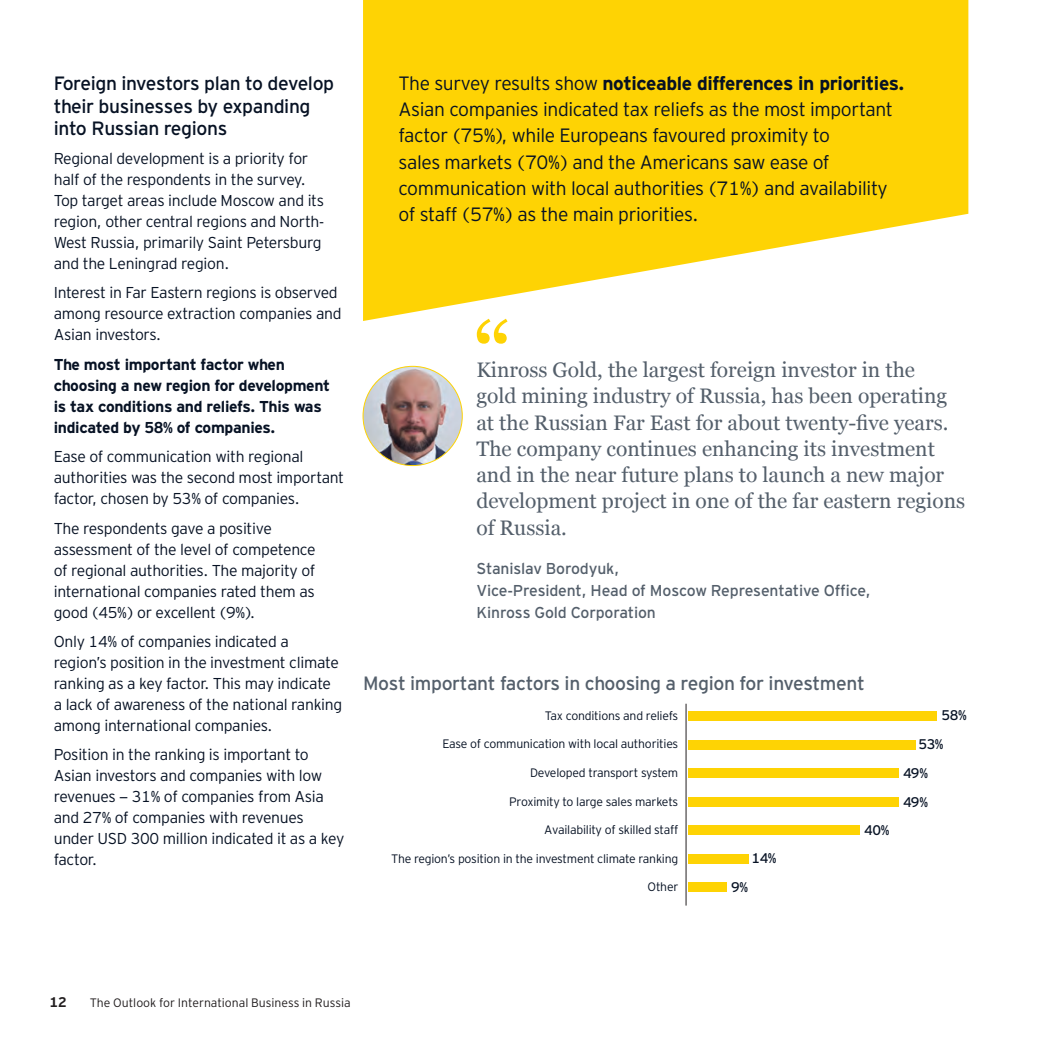
<style>
.page{position:relative;width:1042px;height:1042px;background:#fff}
.page>*{position:absolute;margin:0;border:0;box-sizing:border-box;transform-origin:0 0}
.t1{font:94.5px "Georgia";color:#fed304}
.t2{font:21px/26.2px "Georgia";color:#545f6b}
.t3{font:300 19.25px/26.2px "EY Interstate";letter-spacing:-.02em;color:#071224}
.t4{font:19.25px/22.8px "EY Interstate";letter-spacing:-.02em;color:#071224}
.t5{font:19.25px "EY Interstate";letter-spacing:-.02em;color:#545f6b}
.t6{font:300 15.75px/21px "EY Interstate";letter-spacing:-.02em;color:#071224}
.t7{font:700 15.75px/21px "EY Interstate";letter-spacing:-.02em;color:#071224}
.t8{font:15.75px/21.9px "EY Interstate";letter-spacing:-.01em;color:#545f6b}
.t9{font:14px/28.7px "EY Interstate";letter-spacing:-.04em;color:#071224}
.t10{font:700 14px "EY Interstate";color:#231f20}
.t11{font:300 12.25px "EY Interstate";letter-spacing:-.02em;color:#071224}
.t12{font:300 12.25px "EY Interstate";color:#231f20}
.s1{font-weight:700}
</style>
<div class="page">
<svg style="left:363px;top:0;width:605px;height:321px;fill:#fed304"></svg>
<hr style="left:685px;top:704px;width:1px;height:201px;background:#231f20">
<div style="left:688px;top:711px;width:249px;height:10px;background:#fed304"></div>
<div style="left:688px;top:797px;width:211px;height:9px;background:#fed304"></div>
<div style="left:688px;top:768px;width:211px;height:10px;background:#fed304"></div>
<div style="left:688px;top:854px;width:60px;height:10px;background:#fed304"></div>
<div style="left:688px;top:740px;width:228px;height:9px;background:#fed304"></div>
<div style="left:688px;top:825px;width:172px;height:10px;background:#fed304"></div>
<div style="left:688px;top:882px;width:39px;height:10px;background:#fed304"></div>
<img style="left:363px;top:366px;width:99px;height:99px;border-radius:50px">
<p class="t4" style="left:54px;top:70px;width:282px">Foreign investors plan to develop their businesses by expanding into Russian regions</p>
<p class="t6" style="left:54px;top:147px;width:272px">Regional development is a priority for half of the respondents in the survey.<br>Top target areas include Moscow and its region, other central regions and North-West Russia, primarily Saint Petersburg and the Leningrad region.</p>
<p class="t6" style="left:54px;top:281px;width:289px">Interest in Far Eastern regions is observed among resource extraction companies and<br>Asian investors.</p>
<p class="t7" style="left:54px;top:353px;width:278px">The most important factor when choosing a new region for development is tax conditions and reliefs. This was indicated by 58% of companies.</p>
<p class="t6" style="left:54px;top:445px;width:292px">Ease of communication with regional authorities was the second most important factor, chosen by 53% of companies.</p>
<p class="t6" style="left:54px;top:516px;width:263px">The respondents gave a positive assessment of the level of competence of regional authorities. The majority of international companies rated them as good (45%) or excellent (9%).</p>
<p class="t6" style="left:54px;top:630px;width:290px">Only 14% of companies indicated a region’s position in the investment climate ranking as a key factor. This may indicate a lack of awareness of the national ranking among international companies.</p>
<p class="t6" style="left:54px;top:743px;width:292px">Position in the ranking is important to Asian investors and companies with low revenues — 31% of companies from Asia and 27% of companies with revenues under USD 300 million indicated it as a key factor.</p>
<p class="t3" style="left:398px;top:69px;width:507px">The survey results show <span class="s1">noticeable differences in priorities.<br></span>Asian companies indicated tax reliefs as the most important factor (75%), while Europeans favoured proximity to<br>sales markets (70%) and the Americans saw ease of communication with local authorities (71%) and availability of staff (57%) as the main priorities.</p>
<h1 class="t1" style="left:473px;top:287px;width:40px">“</h1>
<p class="t2" style="left:476px;top:356px;width:490px">Kinross Gold, the largest foreign investor in the<br>gold mining industry of Russia, has been operating at the Russian Far East for about twenty-five years.<br>The company continues enhancing its investment and in the near future plans to launch a new major development project in one of the far eastern regions of Russia.</p>
<p class="t8" style="left:477px;top:557px;width:395px">Stanislav Borodyuk,<br>Vice-President, Head of Moscow Representative Office,<br>Kinross Gold Corporation</p>
<p class="t5" style="left:363px;top:669px;width:503px">Most important factors in choosing a region for investment</p>
<p class="t11" style="left:545px;top:707px;width:135px">Tax conditions and reliefs</p>
<p class="t9" style="left:941px;top:700px;width:27px">58%</p>
<p class="t11" style="left:442px;top:735px;width:237px">Ease of communication with local authorities</p>
<p class="t11" style="left:530px;top:764px;width:150px">Developed transport system</p>
<p class="t11" style="left:509px;top:792px;width:171px">Proximity to large sales markets</p>
<p class="t11" style="left:544px;top:821px;width:136px">Availability of skilled staff</p>
<p class="t11" style="left:391px;top:850px;width:289px">The region’s position in the investment climate ranking</p>
<p class="t11" style="left:647px;top:878px;width:32px">Other</p>
<p class="t9" style="left:903px;top:729px;width:42px;text-indent:16px">53%<br>49%<br>49%</p>
<p class="t9" style="left:864px;top:815px;width:27px">40%</p>
<p class="t9" style="left:751px;top:843px;width:27px">14%</p>
<p class="t9" style="left:731px;top:871px;width:19px">9%</p>
<p class="t10" style="left:50px;top:992px;width:19px">12</p>
<p class="t12" style="left:90px;top:994px;width:262px">The Outlook for International Business in Russia</p>
</div>
